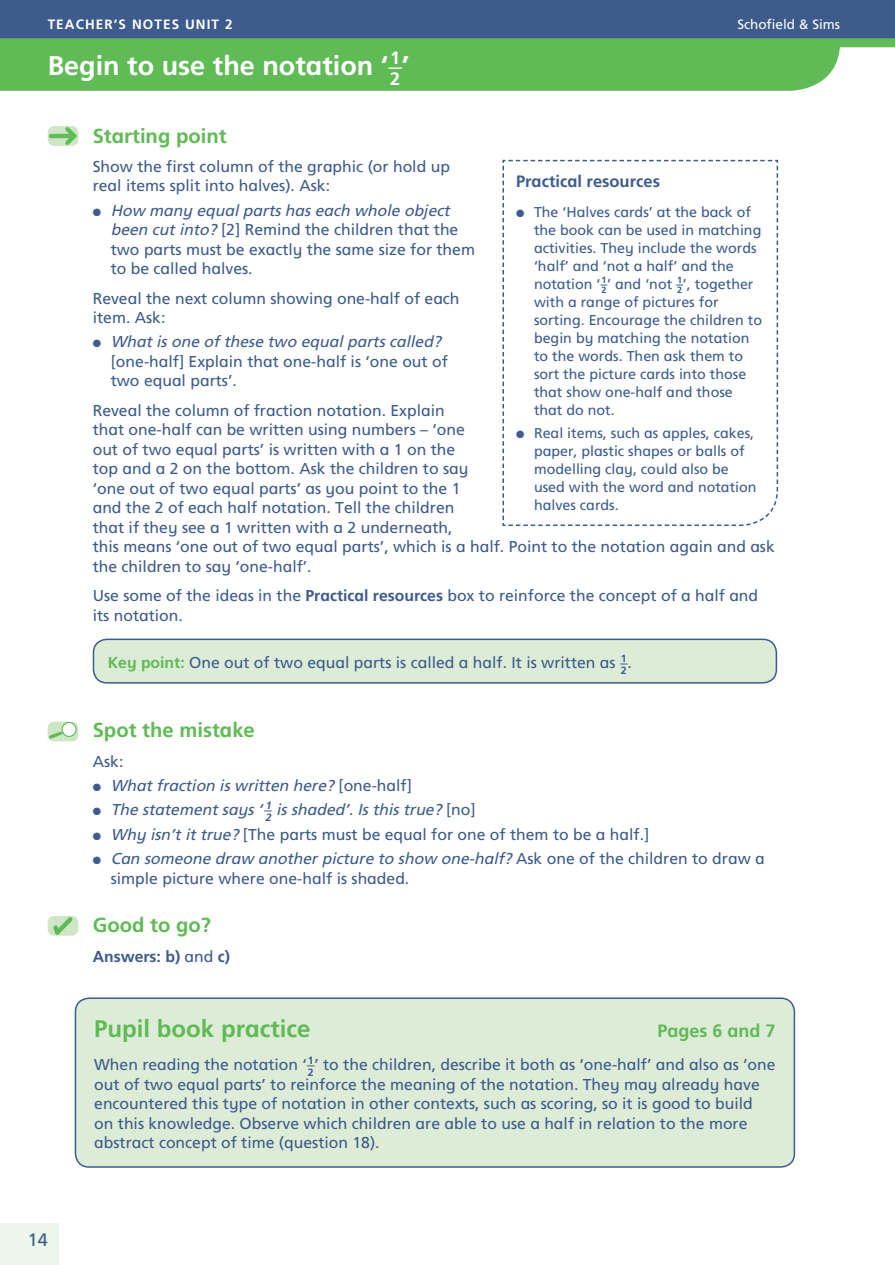
<style>
.page{position:relative;width:895px;height:1265px;background:#fff}
.page>*{position:absolute;margin:0;border:0;box-sizing:border-box;transform-origin:0 0}
.t1{font:700 27px "Frutiger Inf";color:#fff}
.t2{font:700 24px "Frutiger Inf";color:#60ba55}
.t3{font:700 20.25px "Frutiger Inf";color:#60ba55}
.t4{font:700 18px "Frutiger Inf";color:#60ba55}
.t5{font:18px "Frutiger Inf";color:#3d5b8c}
.t6{font:700 18px "Frutiger Inf";color:#fff}
.t7{font:700 16.5px "Frutiger Inf";color:#3d5b8c}
.t8{font:15.75px/19.5px "Frutiger Inf";color:#3d5b8c}
.t9{font:italic 15.75px "Frutiger Inf";color:#3d5b8c}
.t10{font:700 15.75px "Frutiger Inf";color:#3d5b8c}
.t11{font:14.25px/18px "Frutiger Inf";color:#3d5b8c}
.t12{font:700 13.5px "Frutiger LT Std";letter-spacing:.08em;color:#fff}
.t13{font:13.5px "Frutiger LT Std";color:#fff}
.t14{font:700 10.5px "Frutiger Inf";color:#3d5b8c}
.s1{font-style:italic}
.s2{font-weight:700}
.s3{font-weight:700;color:#60ba55}
.s4{font-family:"Frutiger LT Std"}
.s5{font-style:normal}
.s6{font-weight:400}
</style>
<div class="page">
<div style="left:0;top:1223px;width:58px;height:41px;background:#edf6ea"></div>
<div style="left:0;top:47px;width:840px;height:44px;background:#60ba55"></div>
<div style="left:0;top:0;width:894px;height:41px;background:#3d5b8c"></div>
<div style="left:0;top:38px;width:894px;height:9px;background:#60ba55"></div>
<svg style="left:388px;top:67px;width:14px;height:2px"></svg>
<div style="left:93px;top:639px;width:683px;height:44px;background:#ddecd7;border-radius:14px"></div>
<div style="left:93px;top:638px;width:684px;height:45px;border:2px solid #3d5b8c;border-radius:14px"></div>
<svg style="left:48px;top:126px;width:30px;height:20px"></svg>
<hr style="left:51px;top:134px;width:21px;height:4px;background:#60ba55">
<svg style="left:61px;top:126px;width:18px;height:20px"></svg>
<div style="left:48px;top:721px;width:30px;height:20px;background:#cee6c6;border-radius:7px"></div>
<svg style="left:62px;top:722px;width:14px;height:14px"></svg>
<div style="left:62px;top:722px;width:15px;height:15px;border:1px solid #60ba55;border-radius:50%"></div>
<svg style="left:47px;top:728px;width:25px;height:13px"></svg>
<div style="left:48px;top:916px;width:30px;height:19px;background:#cee6c6;border-radius:7px"></div>
<svg style="left:50px;top:916px;width:26px;height:20px"></svg>
<div style="left:75px;top:998px;width:719px;height:168px;background:#ddecd7;border-radius:14px"></div>
<div style="left:75px;top:997px;width:720px;height:170px;border:2px solid #3d5b8c;border-radius:14px"></div>
<svg style="left:502px;top:160px;width:276px;height:366px"></svg>
<p class="t12" style="left:48px;top:17px;width:186px">TEACHER’S NOTES UNIT 2</p>
<p class="t13" style="left:737px;top:17px;width:104px">Schofield &amp; Sims</p>
<h1 class="t1" style="left:48px;top:50px;width:354px">Begin to use the notation ‘<sup>1</sup></h1>
<p class="t6" style="left:390px;top:68px;width:21px">2<sup>’</sup></p>
<p class="t3" style="left:93px;top:124px;width:135px">Starting point</p>
<p class="t8" style="left:93px;top:156px;width:359px">Show the first column of the graphic (or hold up real items split into halves). Ask:</p>
<p class="t8" style="left:111px;top:200px;width:366px;text-indent:-18px">● <span class="s1">How many equalpartshaseach whole object been cutinto?</span> [2] Remind the children that the two parts must be exactly the same size for them to be called halves.</p>
<p class="t8" style="left:93px;top:288px;width:368px">Reveal the next column showing one-half of each item. Ask:</p>
<p class="t8" style="left:111px;top:332px;width:338px;text-indent:-18px">● <span class="s1">Whatisone ofthese two equalpartscalled? </span>[one-half] Explain that one-half is ‘one out of two equal parts’.</p>
<p class="t8" style="left:93px;top:400px;width:683px">Reveal the column of fraction notation. Explain<br>that one-half can be written using numbers – ‘one<br>out of two equal parts’ is written with a 1 on the<br>top and a 2 on the bottom. Ask the children to say<br>‘one out of two equal parts’ as you point to the 1<br>and the 2 of each half notation. Tell the children<br>that if they see a 1 written with a 2 underneath,<br>this means ‘one out of two equal parts’, which is a half. Point to the notation again and ask the children to say ‘one-half’.</p>
<p class="t8" style="left:93px;top:585px;width:667px">Use some of the ideas in the <span class="s2">Practical resources</span> box to reinforce the concept of a half and its notation.</p>
<p class="t8" style="left:108px;top:653px;width:520px"><span class="s3">Key point:</span> One out of two equal parts is called a half. It is written as <sup>1</sup></p>
<p class="t7" style="left:516px;top:171px;width:145px">Practical resources</p>
<p class="t11" style="left:534px;top:202px;width:229px;text-indent:-18px">● The ‘Halves cards’ at the back of the book can be used in matching activities. They include the words ‘half’ and ‘not a half’ and the notation ‘<sup>1</sup></p>
<p class="t11" style="left:601px;top:274px;width:82px"><sub>2</sub>’ and ‘not <sup>1</sup></p>
<p class="t11" style="left:534px;top:274px;width:230px;text-indent:143px"><sub>2</sub>’, together with a range of pictures for sorting. Encourage the children to begin by matching the notation to the words. Then ask them to sort the picture cards into those that show one-half and those that do not.</p>
<p class="t11" style="left:534px;top:423px;width:224px;text-indent:-18px">● Real items, such as apples, cakes, paper, plastic shapes or balls of modelling clay, could also be used with the word and notation halves cards.</p>
<p class="t14" style="left:620px;top:664px;width:13px">2<sup>.</sup></p>
<p class="t3" style="left:93px;top:718px;width:164px"><span class="s4">S</span>pot the mistake</p>
<p class="t8" style="left:93px;top:751px;width:32px">Ask:</p>
<p class="t9" style="left:93px;top:776px;width:321px">● Whatfraction iswritten here? <span class="s5">[ o n e - h a l f ]</span></p>
<p class="t9" style="left:93px;top:800px;width:182px">● The statementsays‘<sup>1</sup></p>
<p class="t9" style="left:265px;top:800px;width:212px"><sub>2</sub> isshaded’.Isthistrue? <span class="s5">[ n o ]</span></p>
<p class="t8" style="left:93px;top:824px;width:558px">● <span class="s1">Why isn’tittrue?</span> [The parts must be equal for one of them to be a half.]</p>
<p class="t8" style="left:111px;top:848px;width:655px;text-indent:-18px">● <span class="s1">Can someone draw anotherpicture to show one-half?</span> A s k o n e o f t h e c h i l d r e n t o d r a w a simple picture where one-half is shaded.</p>
<p class="t3" style="left:93px;top:913px;width:120px">Good to go?</p>
<p class="t10" style="left:93px;top:946px;width:139px">Answers: b) <span class="s6">and</span> c)</p>
<p class="t5" style="left:28px;top:1229px;width:22px">14</p>
<h2 class="t2" style="left:94px;top:1014px;width:218px">Pupil book practice</h2>
<p class="t4" style="left:657px;top:1020px;width:120px">Pages 6 and 7</p>
<p class="t8" style="left:94px;top:1054px;width:221px">When reading the notation ‘<sup>1</sup></p>
<p class="t8" style="left:94px;top:1054px;width:683px;text-indent:213px"><sub>2</sub>’ to the children, describe it both as ‘one-half’ and also as ‘one out of two equal parts’ to reinforce the meaning of the notation. They may already have encountered this type of notation in other contexts, such as scoring, so it is good to build on this knowledge. Observe which children are able to use a half in relation to the more abstract concept of time (question 18).</p>
</div>
